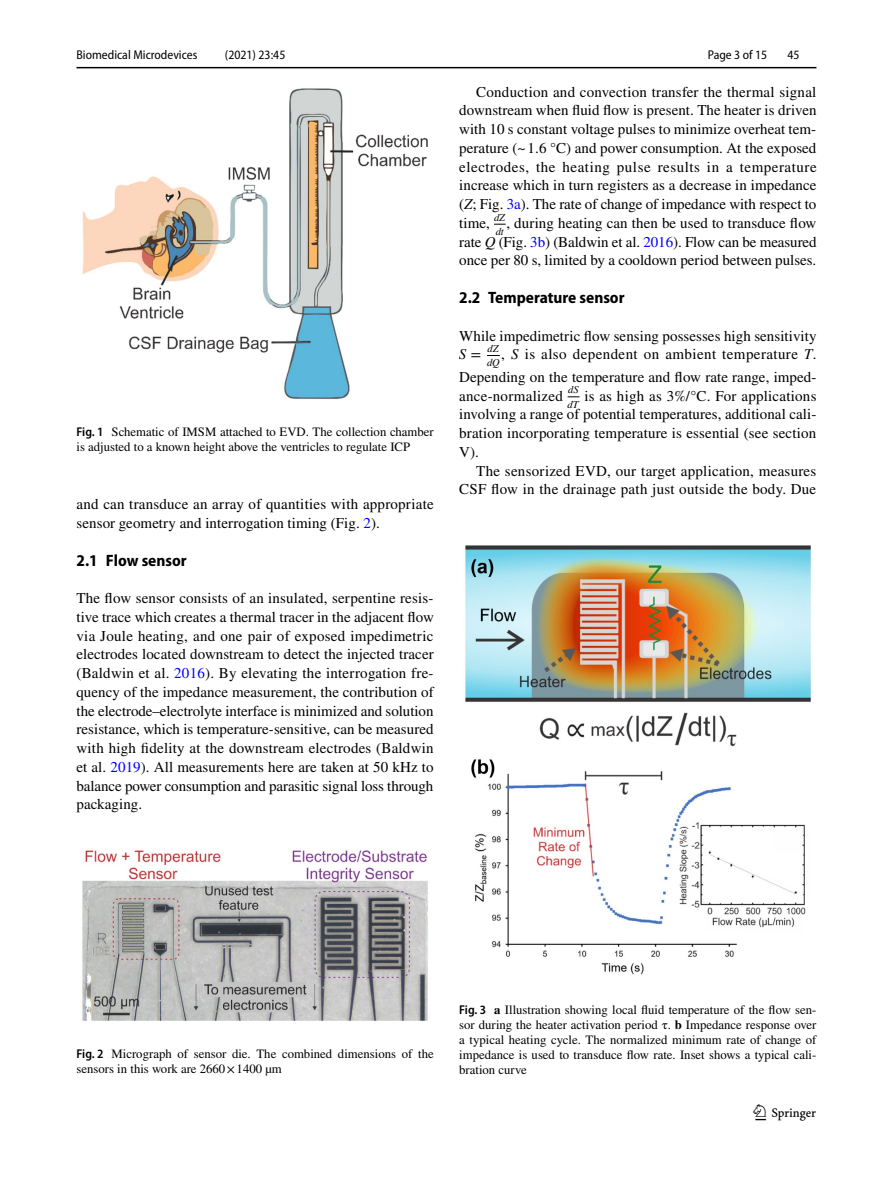
<style>
.page{position:relative;width:893px;height:1187px;background:#fff}
.page>*{position:absolute;margin:0;border:0;box-sizing:border-box;transform-origin:0 0}
.t1{font:22.5px "Springnew Regular 3";color:#000}
.t2{font:700 semi-condensed 16.5px "Myriad Pro";color:#000}
.t3{font:15px/18.8px "STIX";letter-spacing:.005em;color:#000;text-align:justify}
.t4{font:15px "STIX General Italic 2";color:#000}
.t5{font:12.75px/15px "STIX";color:#000}
.t6{font:semi-condensed 12.75px "Myriad Pro";color:#000}
.t7{font:italic 10.5px/14.4px "STIX General";color:#000}
.t8{font:10.5px/14.4px "STIX General Italic 2";color:#000}
.t9{font:10.5px/14.4px "STIX General Italic 3";color:#000}
.s1{font-family:"Myriad Pro";font-weight:600;font-stretch:semi-condensed}
.s2{color:#00f}
.s3{font-style:italic}
.s4{font-family:"STIX Math"}
.s5{font-weight:700}
</style>
<div class="page">
<hr style="left:77px;top:67px;width:739px;height:1px;background:#000">
<svg style="left:494px;top:224px;width:12px;height:1px"></svg>
<svg style="left:487px;top:355px;width:13px;height:1px"></svg>
<img style="left:82px;top:88px;width:346px;height:311px">
<img style="left:82px;top:850px;width:346px;height:171px">
<img style="left:465px;top:545px;width:347px;height:430px">
<p class="t6" style="left:77px;top:48px;width:122px">Biomedical Microdevices</p>
<p class="t6" style="left:225px;top:48px;width:62px">(2021) 23:45</p>
<p class="t5" style="left:77px;top:425px;width:359px"><span class="s1">Fig. 1</span> Schematic of IMSM attached to EVD. The collection chamber is adjusted to a known height above the ventricles to regulate ICP</p>
<p class="t3" style="left:77px;top:496px;width:359px">and can transduce an array of quantities with appropriate sensor geometry and interrogation timing (Fig. <span class="s2">2</span>).</p>
<p class="t2" style="left:77px;top:550px;width:112px">2.1 Flow sensor</p>
<p class="t3" style="left:77px;top:589px;width:359px">The flow sensor consists of an insulated, serpentine resis&shy;tive trace which creates a thermal tracer in the adjacent flow via Joule heating, and one pair of exposed impedimetric electrodes located downstream to detect the injected tracer (Baldwin et al. <span class="s2">2016</span>). By elevating the interrogation fre&shy;quency of the impedance measurement, the contribution of the electrode–electrolyte interface is minimized and solution resistance, which is temperature-sensitive, can be measured with high fidelity at the downstream electrodes (Baldwin et al. <span class="s2">2019</span>). All measurements here are taken at 50 kHz to balance power consumption and parasitic signal loss through packaging.</p>
<p class="t6" style="left:708px;top:48px;width:61px">Page 3 of 15</p>
<p class="t6" style="left:787px;top:48px;width:14px">45</p>
<p class="t3" style="left:459px;top:83px;width:359px;text-indent:17px">Conduction and convection transfer the thermal signal downstream when fluid flow is present. The heater is driven with 10 s constant voltage pulses to minimize overheat tem&shy;perature (~1.6 °C) and power consumption. At the exposed electrodes, the heating pulse results in a temperature increase which in turn registers as a decrease in impedance (<span class="s3">Z</span>; Fig. <span class="s2">3a</span>). The rate of change of impedance with respect to time,</p>
<p class="t7" style="left:494px;top:211px;width:13px">dZ dt</p>
<p class="t3" style="left:459px;top:214px;width:359px;text-indent:47px">, during heating can then be used to transduce flow rate <span class="s3">Q</span> (Fig. <span class="s2">3b</span>) (Baldwin et al. <span class="s2">2016</span>). Flow can be measured once per 80 s, limited by a cooldown period between pulses.</p>
<p class="t2" style="left:459px;top:288px;width:167px">2.2 Temperature sensor</p>
<p class="t3" style="left:459px;top:327px;width:359px">While impedimetric flow sensing possesses high sensitivity</p>
<p class="t4" style="left:459px;top:349px;width:24px">S <span class="s4">=</span></p>
<p class="t8" style="left:487px;top:342px;width:14px">dZ dQ</p>
<p class="t3" style="left:459px;top:344px;width:359px;line-height:22.5px;text-align:right">, <span class="s3">S</span> is also dependent on ambient temperature <span class="s3">T</span>.<br>Depending on the temperature and flow rate range, imped-</p>
<p class="t3" style="left:459px;top:387px;width:105px">ance-normalized</p>
<p class="t9" style="left:568px;top:383px;width:13px">dS dT</p>
<p class="t3" style="left:459px;top:387px;width:359px;text-indent:125px">is as high as 3%/°C. For applications involving a range of potential temperatures, additional cali&shy;bration incorporating temperature is essential (see section V).</p>
<p class="t3" style="left:459px;top:462px;width:359px;text-align:right">The sensorized EVD, our target application, measures<br>CSF flow in the drainage path just outside the body. Due</p>
<p class="t5" style="left:77px;top:1046px;width:359px"><span class="s1">Fig. 2</span> Micrograph of sensor die. The combined dimensions of the sensors in this work are 2660×1400 µm</p>
<p class="t5" style="left:459px;top:1002px;width:359px;text-align:justify"><span class="s1">Fig. 3</span> <span class="s5">a</span> Illustration showing local fluid temperature of the flow sen&shy;sor during the heater activation period τ. <span class="s5">b</span> Impedance response over a typical heating cycle. The normalized minimum rate of change of impedance is used to transduce flow rate. Inset shows a typical cali&shy;bration curve</p>
<h1 class="t1" style="left:755px;top:1104px;width:62px">1 3</h1>
</div>
